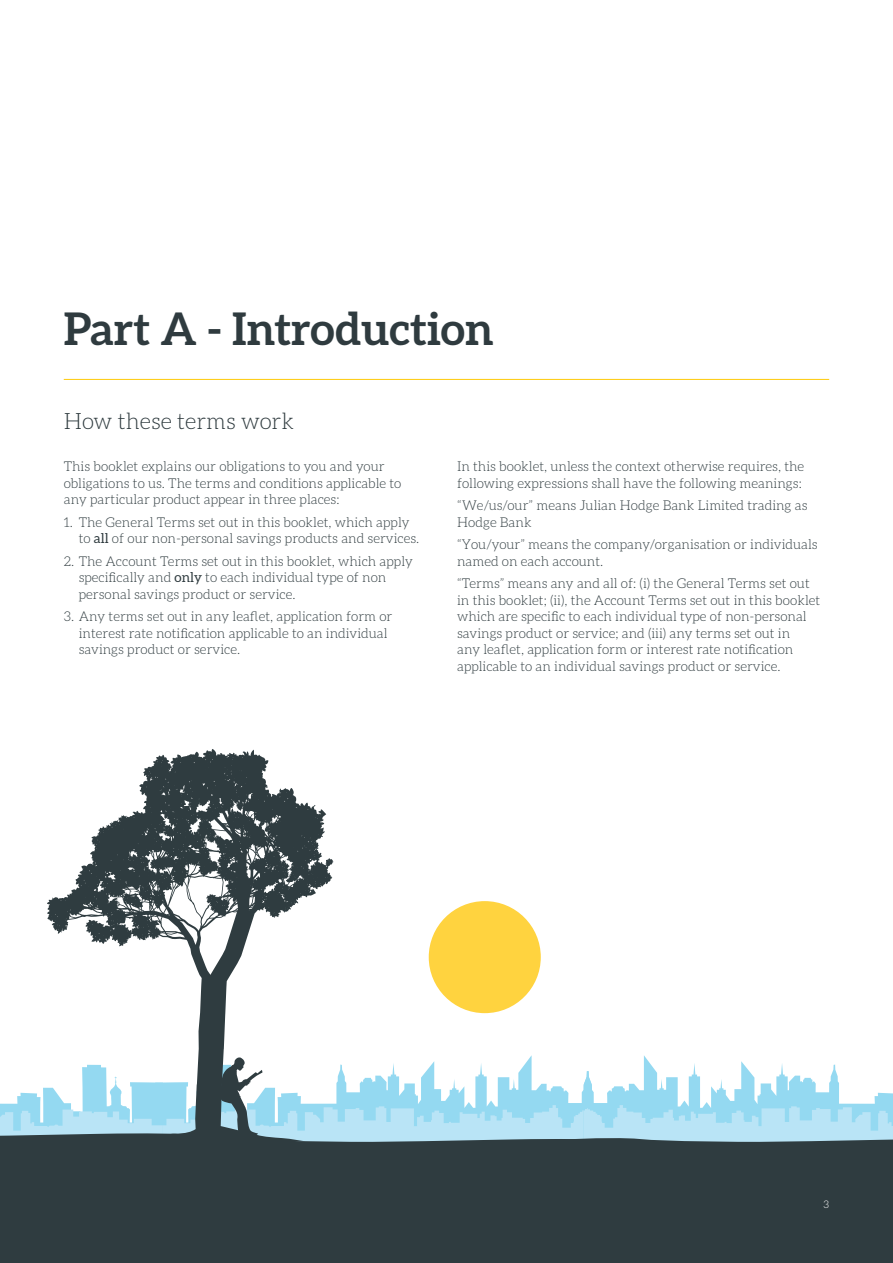
<style>
.page{position:relative;width:893px;height:1263px;background:#fff}
.page>*{position:absolute;margin:0;border:0;box-sizing:border-box;transform-origin:0 0}
.Opening_Statement{font:700 45px "Aleo";color:#2f3b3f}
.Opening_Statement-2{font:300 22.5px "Aleo";color:#2f3b3f}
.Body_Copy{font:300 13.5px/16.5px "Aleo";color:#2f3b3f}
.Opening_Statement-3{font:300 10.5px "Aleo";color:#fff}
.s1{font-weight:400}
</style>
<div class="page">
<div style="left:429px;top:901px;width:112px;height:112px;background:#ffd33f;border-radius:50%"></div>
<svg style="left:47px;top:749px;width:286px;height:306px"></svg>
<svg style="left:48px;top:919px;width:6px;height:10px"></svg>
<svg style="left:0;top:1055px;width:893px;height:208px"></svg>
<hr style="left:64px;top:379px;width:765px;height:1px;background:#feca0a">
<p class="Opening_Statement" style="left:64px;top:303px;width:431px">Part A - Introduction</p>
<p class="Opening_Statement-2" style="left:64px;top:409px;width:232px">How these terms work</p>
<p class="Body_Copy" style="left:64px;top:458px;width:339px">This booklet explains our obligations to you and your obligations to us. The terms and conditions applicable to any particular product appear in three places:</p>
<p class="Body_Copy" style="left:79px;top:514px;width:342px;text-indent:-15px">1. The General Terms set out in this booklet, which apply to <span class="s1">all</span> of our non-personal savings products and services.</p>
<p class="Body_Copy" style="left:79px;top:553px;width:336px;text-indent:-15px">2. The Account Terms set out in this booklet, which apply specifically and <span class="s1">only</span> to each individual type of non personal savings product or service.</p>
<p class="Body_Copy" style="left:79px;top:608px;width:315px;text-indent:-15px">3. Any terms set out in any leaflet, application form or interest rate notification applicable to an individual savings product or service.</p>
<p class="Body_Copy" style="left:457px;top:458px;width:349px">In this booklet, unless the context otherwise requires, the following expressions shall have the following meanings:</p>
<p class="Body_Copy" style="left:457px;top:497px;width:352px">“We/us/our” means Julian Hodge Bank Limited trading as<br>Hodge Bank</p>
<p class="Body_Copy" style="left:457px;top:536px;width:362px">“You/your” means the company/organisation or individuals named on each account.</p>
<p class="Body_Copy" style="left:457px;top:575px;width:365px">“Terms” means any and all of: (i) the General Terms set out in this booklet; (ii), the Account Terms set out in this booklet which are specific to each individual type of non-personal savings product or service; and (iii) any terms set out in<br>any leaflet, application form or interest rate notification applicable to an individual savings product or service.</p>
<p class="Opening_Statement-3" style="left:823px;top:1198px;width:7px">3</p>
</div>
